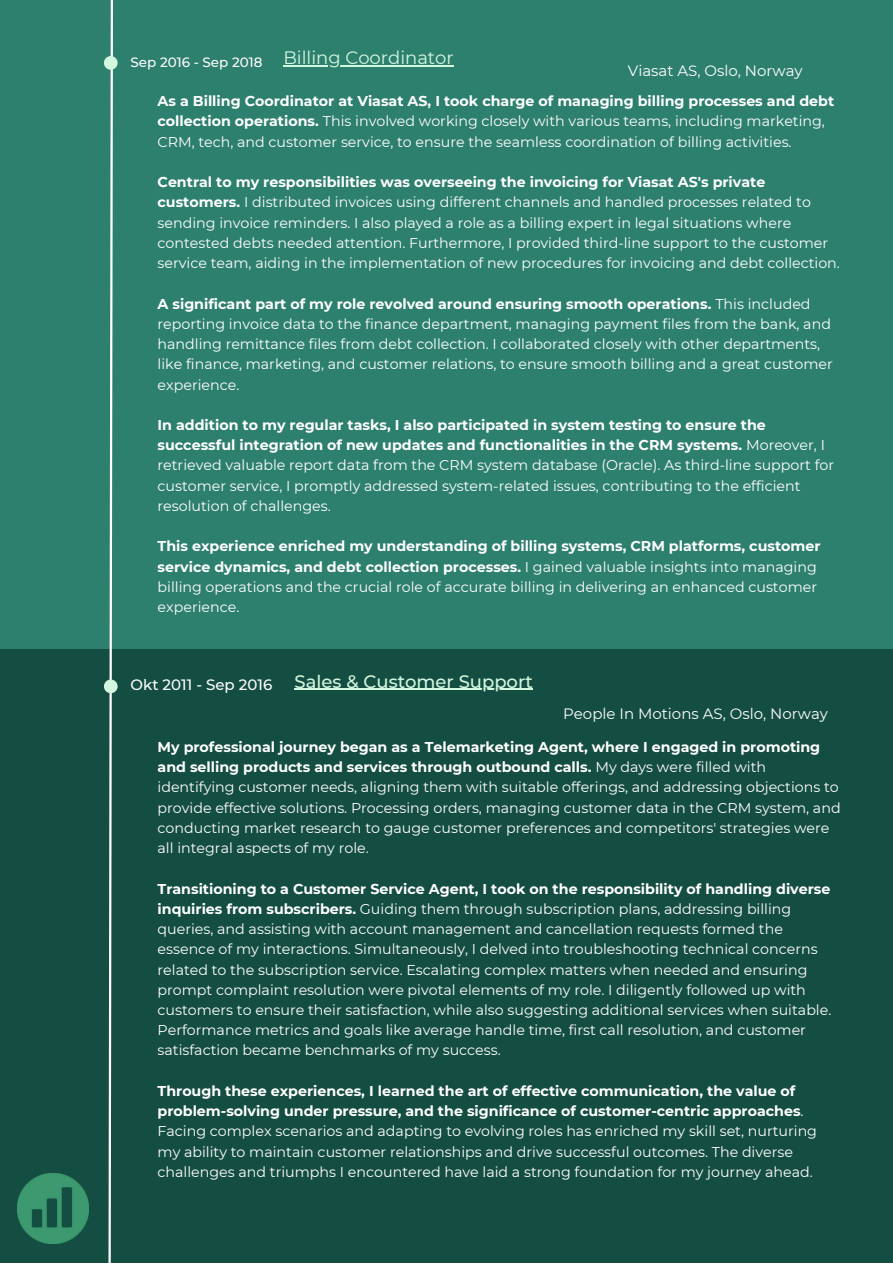
<style>
.page{position:relative;width:893px;height:1264px;background:#fff}
.page>*{position:absolute;margin:0;border:0;box-sizing:border-box;transform-origin:0 0}
.t1{font:500 18px "Montserrat";color:#d4f7e0}
.t2{font:18px "Montserrat";color:#d4f7e0}
.t3{font:15px "Montserrat";color:#fff}
.t4{font:500 15px "Montserrat";color:#fff}
.t5{font:14.25px/20.2px "Montserrat";color:#fff}
.t6{font:500 13.5px "Montserrat";color:#fff}
.s1{font-weight:700}
</style>
<div class="page">
<div style="left:0;top:0;width:892px;height:648px;background:#2d7f6e"></div>
<div style="left:0;top:648px;width:892px;height:614px;background:#144d41"></div>
<svg style="left:107px;top:0;width:7px;height:1262px"></svg>
<div style="left:104px;top:56px;width:14px;height:14px;background:#d4f7e0;border-radius:50%"></div>
<div style="left:104px;top:679px;width:14px;height:14px;background:#d4f7e0;border-radius:50%"></div>
<img style="left:17px;top:1173px;width:71px;height:70px">
<hr style="left:294px;top:688px;width:239px;height:2px;background:#d4f7e0">
<hr style="left:283px;top:65px;width:170px;height:1px;background:#d4f7e0">
<p class="t6" style="left:130px;top:54px;width:133px">Sep 2016 - Sep 2018</p>
<p class="t2" style="left:283px;top:47px;width:172px">Billing Coordinator</p>
<p class="t3" style="left:628px;top:61px;width:176px">Viasat AS, Oslo, Norway</p>
<p class="t5" style="left:157px;top:91px;width:678px"><span class="s1">As a Billing Coordinator at Viasat AS, I took charge of managing billing processes and debt collection operations.</span> This involved working closely with various teams, including marketing,<br>CRM, tech, and customer service, to ensure the seamless coordination of billing activities.</p>
<p class="t5" style="left:157px;top:172px;width:683px"><span class="s1">Central to my responsibilities was overseeing the invoicing for Viasat AS's private customers.</span> I distributed invoices using different channels and handled processes related to sending invoice reminders. I also played a role as a billing expert in legal situations where contested debts needed attention. Furthermore, I provided third-line support to the customer service team, aiding in the implementation of new procedures for invoicing and debt collection.</p>
<p class="t5" style="left:157px;top:293px;width:676px"><span class="s1">A significant part of my role revolved around ensuring smooth operations.</span> This included reporting invoice data to the finance department, managing payment files from the bank, and handling remittance files from debt collection. I collaborated closely with other departments, like finance, marketing, and customer relations, to ensure smooth billing and a great customer experience.</p>
<p class="t5" style="left:157px;top:415px;width:678px"><span class="s1">In addition to my regular tasks, I also participated in system testing to ensure the successful integration of new updates and functionalities in the CRM systems.</span> Moreover, I retrieved valuable report data from the CRM system database (Oracle). As third-line support for customer service, I promptly addressed system-related issues, contributing to the efficient resolution of challenges.</p>
<p class="t5" style="left:157px;top:536px;width:664px"><span class="s1">This experience enriched my understanding of billing systems, CRM platforms, customer service dynamics, and debt collection processes.</span> I gained valuable insights into managing billing operations and the crucial role of accurate billing in delivering an enhanced customer experience.</p>
<p class="t4" style="left:130px;top:675px;width:143px">Okt 2011 - Sep 2016</p>
<p class="t1" style="left:294px;top:670px;width:240px">Sales &amp; Customer Support</p>
<p class="t3" style="left:563px;top:705px;width:266px">People In Motions AS, Oslo, Norway</p>
<p class="t5" style="left:157px;top:736px;width:684px"><span class="s1">My professional journey began as a Telemarketing Agent, where I engaged in promoting and selling products and services through outbound calls.</span> My days were filled with identifying customer needs, aligning them with suitable offerings, and addressing objections to provide effective solutions. Processing orders, managing customer data in the CRM system, and conducting market research to gauge customer preferences and competitors' strategies were all integral aspects of my role.</p>
<p class="t5" style="left:157px;top:878px;width:675px"><span class="s1">Transitioning to a Customer Service Agent, I took on the responsibility of handling diverse inquiries from subscribers.</span> Guiding them through subscription plans, addressing billing queries, and assisting with account management and cancellation requests formed the essence of my interactions. Simultaneously, I delved into troubleshooting technical concerns related to the subscription service. Escalating complex matters when needed and ensuring prompt complaint resolution were pivotal elements of my role. I diligently followed up with customers to ensure their satisfaction, while also suggesting additional services when suitable.<br>Performance metrics and goals like average handle time, first call resolution, and customer satisfaction became benchmarks of my success.</p>
<p class="t5" style="left:157px;top:1080px;width:661px"><span class="s1">Through these experiences, I learned the art of effective communication, the value of problem-solving under pressure, and the significance of customer-centric approaches</span>.<br>Facing complex scenarios and adapting to evolving roles has enriched my skill set, nurturing my ability to maintain customer relationships and drive successful outcomes. The diverse challenges and triumphs I encountered have laid a strong foundation for my journey ahead.</p>
</div>
